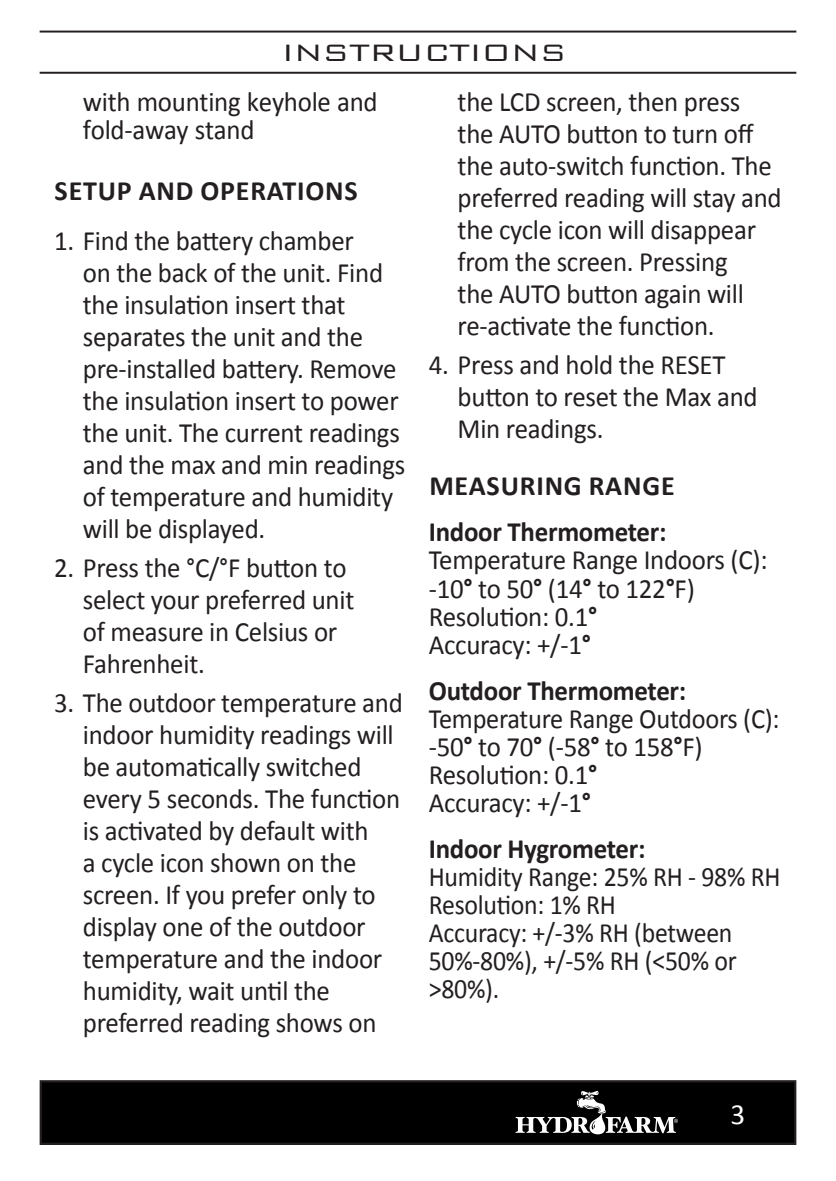
<style>
.page{position:relative;width:836px;height:1181px;background:#fff}
.page>*{position:absolute;margin:0;border:0;box-sizing:border-box;transform-origin:0 0}
.t1{font:300 31.6px "Bank Gothic";letter-spacing:-.01em;color:#231f20;scale:1.1 1}
.t2{font:29.2px "Calibri";color:#fff}
.t3{font:28px/32px "Calibri";letter-spacing:-.01em;color:#231f20;scale:.96 1}
.t4{font:28px/28px "Calibri";letter-spacing:-.01em;color:#231f20;scale:.92 1}
.t5{font:28px/28px "Calibri";letter-spacing:-.01em;color:#231f20;scale:.94 1}
.t6{font:700 28px "Calibri";letter-spacing:-.01em;color:#231f20;scale:.96 1}
.t7{font:700 28px/46px "Calibri";letter-spacing:-.01em;color:#231f20}
.t8{font:700 28px "Calibri";letter-spacing:.03em;color:#231f20}
.s1{font-weight:700}
</style>
<div class="page">
<div style="left:41px;top:1081px;width:753px;height:63px;background:#000001"></div>
<div style="left:40px;top:1080px;width:756px;height:65px;border:2px solid #231f20"></div>
<svg style="left:515px;top:1091px;width:162px;height:43px"></svg>
<hr style="left:40px;top:31px;width:756px;height:2px;background:#231f20">
<hr style="left:40px;top:72px;width:756px;height:2px;background:#231f20">
<p class="t1" style="left:281px;top:29px;width:261px">INSTRUCTIONS</p>
<p class="t3" style="left:83px;top:88px;width:308px;line-height:28px">with mounting keyhole and fold-away stand</p>
<p class="t8" style="left:55px;top:173px;width:304px">SETUP AND OPERATIONS</p>
<p class="t3" style="left:83px;top:225px;width:337px;text-indent:-29px">1. Find the battery chamber<br>on the back of the unit. Find the insulation insert that separates the unit and the pre-installed battery. Remove the insulation insert to power the unit. The current readings and the max and min readings of temperature and humidity will be displayed.</p>
<p class="t3" style="left:83px;top:552px;width:284px;text-indent:-29px">2. Press the °C/°F button to select your preferred unit of measure in Celsius or<br>Fahrenheit.</p>
<p class="t3" style="left:83px;top:687px;width:335px;text-indent:-29px">3. The outdoor temperature and indoor humidity readings will be automatically switched every 5 seconds. The function is activated by default with<br>a cycle icon shown on the screen. If you prefer only to display one of the outdoor temperature and the indoor humidity, wait until the preferred reading shows on</p>
<p class="t3" style="left:457px;top:86px;width:339px">the LCD screen, then press the AUTO button to turn off the auto-switch function. The preferred reading will stay and the cycle icon will disappear from the screen. Pressing<br>the AUTO button again will re-activate the function.</p>
<p class="t3" style="left:457px;top:349px;width:314px;text-indent:-29px">4. Press and hold the RESET button to reset the Max and<br>Min readings.</p>
<p class="t7" style="left:428px;top:463px;width:247px">MEASURING RANGE<br>Indoor Thermometer:</p>
<p class="t3" style="left:428px;top:546px;width:354px;line-height:28px">Temperature Range Indoors (C): -10<span class="s1">°</span> to 50<span class="s1">°</span> (14<span class="s1">°</span> to 122<span class="s1">°</span>F)<br>Resolution: 0.1<span class="s1">°<br></span>Accuracy: +/-1<span class="s1">°</span></p>
<p class="t6" style="left:428px;top:672px;width:269px">Outdoor Thermometer:</p>
<p class="t5" style="left:428px;top:704px;width:374px">Temperature Range Outdoors (C): -50<span class="s1">°</span> to 70<span class="s1">°</span> (-58<span class="s1">°</span> to 158<span class="s1">°</span>F)<br>Resolution: 0.1<span class="s1">°<br></span>Accuracy: +/-1<span class="s1">°</span></p>
<p class="t6" style="left:428px;top:830px;width:227px">Indoor Hygrometer:</p>
<p class="t4" style="left:428px;top:862px;width:384px">Humidity Range: 25% RH - 98% RH<br>Resolution: 1% RH<br>Accuracy: +/-3% RH (between<br>50%-80%), +/-5% RH (&lt;50% or &gt;80%).</p>
<p class="t2" style="left:730px;top:1095px;width:16px">3</p>
</div>
